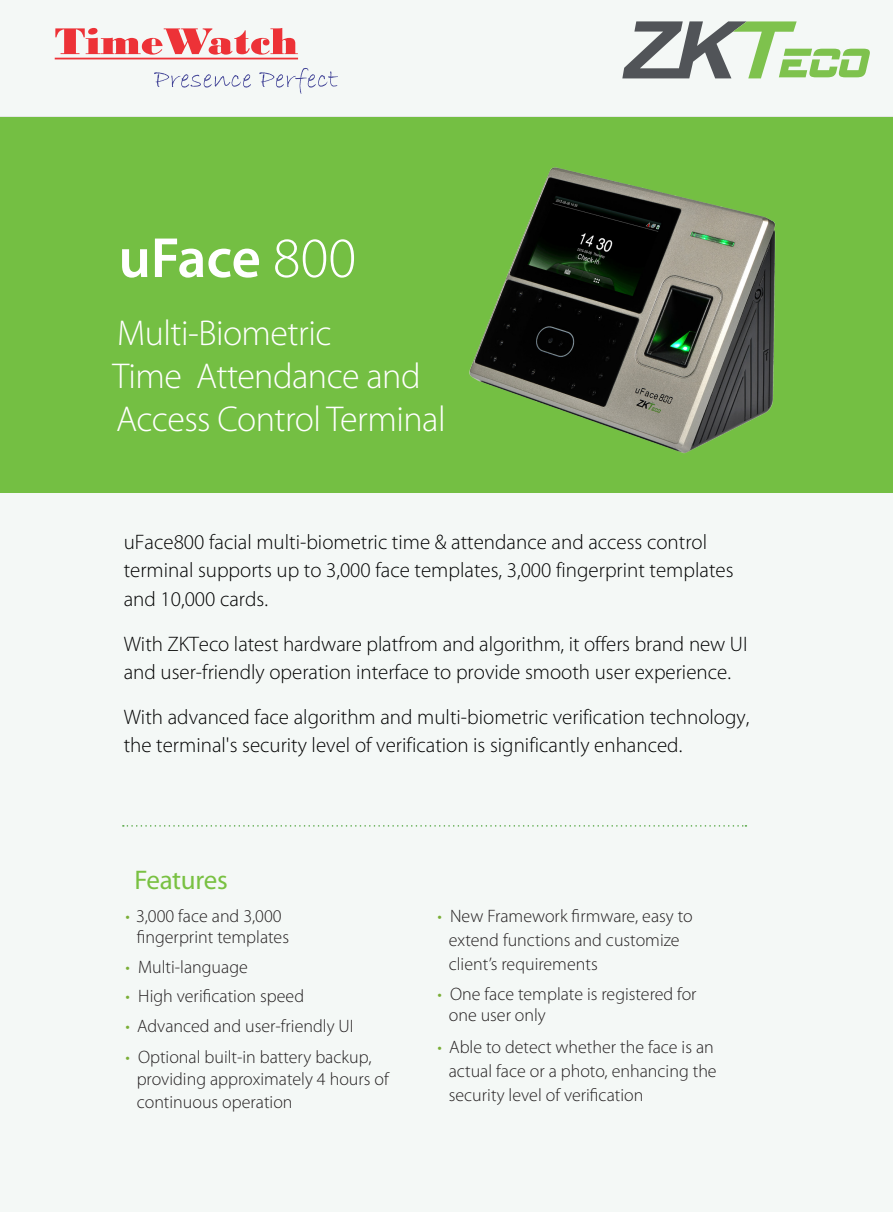
<style>
.page{position:relative;width:893px;height:1212px;background:#f4f8f6}
.page>*{position:absolute;margin:0;border:0;box-sizing:border-box;transform-origin:0 0}
.t1{font:600 57px "Myriad Pro";letter-spacing:-.005em;color:#fff}
.t2{font:300 36px "Myriad Pro";letter-spacing:-.015em;color:#fff}
.headlines_SPEC{font:27px "Myriad Pro";letter-spacing:-.01em;color:#79c142}
.t3{font:300 21px/28.2px "Myriad Pro";color:#000}
.t4{font:300 18px/24px "Myriad Pro";color:#231f20}
.s1{font-weight:300}
.s2{color:#7aae36}
</style>
<div class="page">
<svg style="left:0;top:27px;width:893px;height:90px"></svg>
<svg style="left:123px;top:825px;width:623px;height:2px"></svg>
<div style="left:0;top:117px;width:893px;height:376px;background:#74bf43"></div>
<img style="left:469px;top:167px;width:307px;height:287px">
<svg style="left:55px;top:28px;width:243px;height:31px"></svg>
<svg style="left:154px;top:68px;width:184px;height:26px"></svg>
<svg style="left:622px;top:21px;width:248px;height:57px"></svg>
<p class="t1" style="left:118px;top:222px;width:239px">uFace <span class="s1">800</span></p>
<p class="t2" style="left:117px;top:311px;width:216px">Multi-Biometric</p>
<p class="t2" style="left:112px;top:354px;width:310px">Time Attendance and</p>
<p class="t2" style="left:116px;top:397px;width:331px">Access Control Terminal</p>
<p class="t3" style="left:124px;top:528px;width:611px">uFace800 facial multi-biometric time &amp; attendance and access control terminal supports up to 3,000 face templates, 3,000 fingerprint templates and 10,000 cards.</p>
<p class="t3" style="left:124px;top:629px;width:625px">With ZKTeco latest hardware platfrom and algorithm, it offers brand new UI and user-friendly operation interface to provide smooth user experience.</p>
<p class="t3" style="left:124px;top:703px;width:627px">With advanced face algorithm and multi-biometric verification technology, the terminal's security level of verification is significantly enhanced.</p>
<p class="headlines_SPEC" style="left:134px;top:863px;width:95px">Features</p>
<p class="t4" style="left:137px;top:905px;width:154px;line-height:21px;text-indent:-11px"><span class="s2">•</span> 3,000 face and 3,000 fingerprint templates</p>
<p class="t4" style="left:125px;top:954px;width:124px"><span class="s2">•</span> Multi-language</p>
<p class="t4" style="left:125px;top:984px;width:180px"><span class="s2">•</span> High verification speed</p>
<p class="t4" style="left:125px;top:1013px;width:230px"><span class="s2">•</span> Advanced and user-friendly UI</p>
<p class="t4" style="left:137px;top:1045px;width:254px;line-height:22.5px;text-indent:-11px"><span class="s2">•</span> Optional built-in battery backup, providing approximately 4 hours of continuous operation</p>
<p class="t4" style="left:449px;top:904px;width:246px;text-indent:-11px"><span class="s2">•</span> New Framework firmware, easy to extend functions and customize client’s requirements</p>
<p class="t4" style="left:449px;top:983px;width:249px;line-height:21px;text-indent:-11px"><span class="s2">•</span> One face template is registered for one user only</p>
<p class="t4" style="left:449px;top:1035px;width:269px;text-indent:-11px"><span class="s2">•</span> Able to detect whether the face is an actual face or a photo, enhancing the security level of verification</p>
</div>
